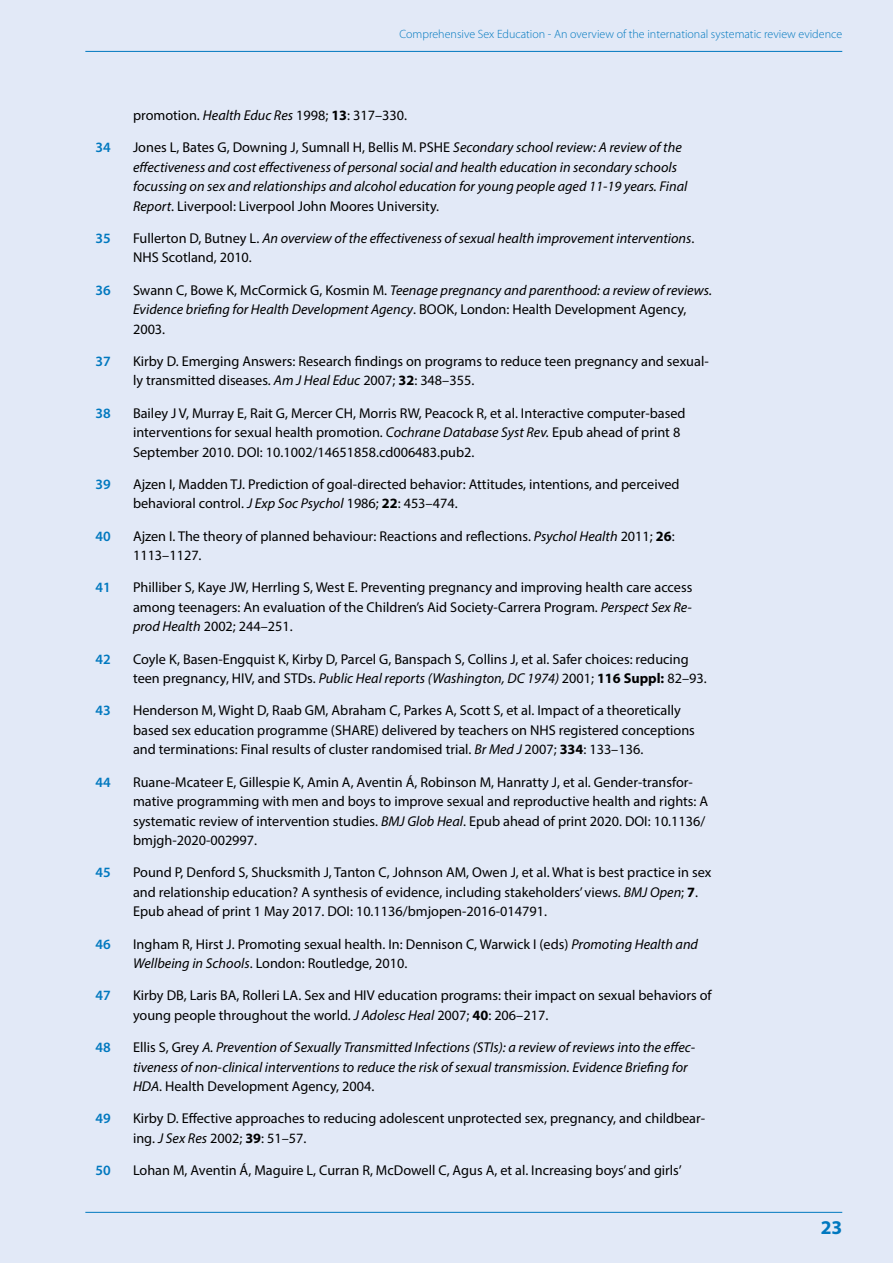
<style>
.page{position:relative;width:893px;height:1263px;background:#e2e9f7}
.page>*{position:absolute;margin:0;border:0;box-sizing:border-box;transform-origin:0 0}
.t1{font:700 19.5px "Myriad Pro";color:#0078bf}
.t2{font:14.25px/19.5px "Myriad Pro";color:#000}
.t3{font:italic 14.25px/19.5px "Myriad Pro";color:#000}
.t4{font:600 14.25px "Myriad Pro";color:#0078bf}
.t5{font:300 12px "Myriad Pro";color:#0078bf}
.s1{font-style:italic}
.s2{font-weight:700}
.s3{font-style:normal}
</style>
<div class="page">
<hr style="left:85px;top:51px;width:757px;height:1px;background:#0078bf">
<hr style="left:85px;top:1212px;width:757px;height:1px;background:#0078bf">
<p class="t5" style="left:399px;top:27px;width:444px">Comprehensive Sex Education - An overview of the international systematic review evidence</p>
<p class="t2" style="left:133px;top:105px;width:276px">promotion. <span class="s1">Health Educ Res</span> 1998; <span class="s2">13</span>: 317–330.</p>
<p class="t4" style="left:96px;top:138px;width:17px">34</p>
<p class="t3" style="left:133px;top:137px;width:556px"><span class="s3">Jones L, Bates G, Downing J, Sumnall H, Bellis M. PSHE</span> Secondary school review: A review of the effectiveness and cost effectiveness of personal social and health education in secondary schools focussing on sex and relationships and alcohol education for young people aged 11-19 years. Final Report<span class="s3">. Liverpool: Liverpool John Moores University.</span></p>
<p class="t4" style="left:96px;top:229px;width:17px">35</p>
<p class="t3" style="left:133px;top:228px;width:563px"><span class="s3">Fullerton D, Butney L.</span> An overview of the effectiveness of sexual health improvement interventions<span class="s3">.<br>NHS Scotland, 2010.</span></p>
<p class="t4" style="left:96px;top:281px;width:17px">36</p>
<p class="t3" style="left:133px;top:280px;width:580px"><span class="s3">Swann C, Bowe K, McCormick G, Kosmin M.</span> Teenage pregnancy and parenthood: a review of reviews.<br>Evidence briefing for Health Development Agency<span class="s3">. BOOK, London: Health Development Agency,<br>2003.</span></p>
<p class="t4" style="left:96px;top:352px;width:17px">37</p>
<p class="t2" style="left:133px;top:351px;width:577px">Kirby D. Emerging Answers: Research findings on programs to reduce teen pregnancy and sexual&shy;ly transmitted diseases. <span class="s1">Am J Heal Educ</span> 2007; <span class="s2">32</span>: 348–355.</p>
<p class="t4" style="left:96px;top:404px;width:17px">38</p>
<p class="t2" style="left:133px;top:403px;width:554px">Bailey J V, Murray E, Rait G, Mercer CH, Morris RW, Peacock R, et al. Interactive computer-based interventions for sexual health promotion. <span class="s1">Cochrane Database Syst Rev.</span> Epub ahead of print 8<br>September 2010. DOI: 10.1002/14651858.cd006483.pub2.</p>
<p class="t4" style="left:96px;top:475px;width:17px">39</p>
<p class="t2" style="left:133px;top:474px;width:548px">Ajzen I, Madden TJ. Prediction of goal-directed behavior: Attitudes, intentions, and perceived behavioral control. <span class="s1">J Exp Soc Psychol</span> 1986; <span class="s2">22</span>: 453–474.</p>
<p class="t4" style="left:96px;top:527px;width:17px">40</p>
<p class="t2" style="left:133px;top:526px;width:543px">Ajzen I. The theory of planned behaviour: Reactions and reflections. <span class="s1">Psychol Health</span> 2011; <span class="s2">26</span>:<br>1113–1127.</p>
<p class="t4" style="left:96px;top:578px;width:17px">41</p>
<p class="t2" style="left:133px;top:578px;width:561px;text-align:justify">Philliber S, Kaye JW, Herrling S, West E. Preventing pregnancy and improving health care access among teenagers: An evaluation of the Children’s Aid Society-Carrera Program. <span class="s1">Perspect Sex Re&shy;prod Health</span> 2002; 244–251.</p>
<p class="t4" style="left:96px;top:650px;width:17px">42</p>
<p class="t2" style="left:133px;top:649px;width:575px">Coyle K, Basen-Engquist K, Kirby D, Parcel G, Banspach S, Collins J, et al. Safer choices: reducing teen pregnancy, HIV, and STDs. <span class="s1">Public Heal reports (Washington, DC 1974)</span> 2001; <span class="s2">116 Suppl:</span> 82–93.</p>
<p class="t4" style="left:96px;top:701px;width:17px">43</p>
<p class="t2" style="left:133px;top:701px;width:563px">Henderson M, Wight D, Raab GM, Abraham C, Parkes A, Scott S, et al. Impact of a theoretically based sex education programme (SHARE) delivered by teachers on NHS registered conceptions and terminations: Final results of cluster randomised trial. <span class="s1">Br Med J</span> 2007; <span class="s2">334</span>: 133–136.</p>
<p class="t4" style="left:96px;top:773px;width:17px">44</p>
<p class="t2" style="left:133px;top:772px;width:577px">Ruane-Mcateer E, Gillespie K, Amin A, Aventin Á, Robinson M, Hanratty J, et al. Gender-transfor&shy;mative programming with men and boys to improve sexual and reproductive health and rights: A systematic review of intervention studies. <span class="s1">BMJ Glob Heal</span>. Epub ahead of print 2020. DOI: 10.1136/ bmjgh-2020-002997.</p>
<p class="t4" style="left:96px;top:863px;width:17px">45</p>
<p class="t2" style="left:133px;top:863px;width:580px">Pound P, Denford S, Shucksmith J, Tanton C, Johnson AM, Owen J, et al. What is best practice in sex and relationship education? A synthesis of evidence, including stakeholders’ views. <span class="s1">BMJ Open</span>; <span class="s2">7</span>.<br>Epub ahead of print 1 May 2017. DOI: 10.1136/bmjopen-2016-014791.</p>
<p class="t4" style="left:96px;top:935px;width:17px">46</p>
<p class="t2" style="left:133px;top:934px;width:566px">Ingham R, Hirst J. Promoting sexual health. In: Dennison C, Warwick I (eds) <span class="s1">Promoting Health and<br>Wellbeing in Schools</span>. London: Routledge, 2010.</p>
<p class="t4" style="left:96px;top:986px;width:17px">47</p>
<p class="t2" style="left:133px;top:986px;width:580px">Kirby DB, Laris BA, Rolleri LA. Sex and HIV education programs: their impact on sexual behaviors of young people throughout the world. <span class="s1">J Adolesc Heal</span> 2007; <span class="s2">40</span>: 206–217.</p>
<p class="t4" style="left:96px;top:1038px;width:17px">48</p>
<p class="t3" style="left:133px;top:1037px;width:564px"><span class="s3">Ellis S, Grey</span> A. Prevention of Sexually Transmitted Infections (STIs): a review of reviews into the effec&shy;tiveness of non-clinical interventions to reduce the risk of sexual transmission. Evidence Briefing for<br>HDA<span class="s3">. Health Development Agency, 2004.</span></p>
<p class="t4" style="left:96px;top:1109px;width:17px">49</p>
<p class="t2" style="left:133px;top:1109px;width:574px">Kirby D. Effective approaches to reducing adolescent unprotected sex, pregnancy, and childbear&shy;ing. <span class="s1">J Sex Res</span> 2002; <span class="s2">39</span>: 51–57.</p>
<p class="t4" style="left:96px;top:1161px;width:17px">50</p>
<p class="t2" style="left:133px;top:1160px;width:550px">Lohan M, Aventin Á, Maguire L, Curran R, McDowell C, Agus A, et al. Increasing boys’ and girls’</p>
<h1 class="t1" style="left:821px;top:1215px;width:23px">23</h1>
</div>
